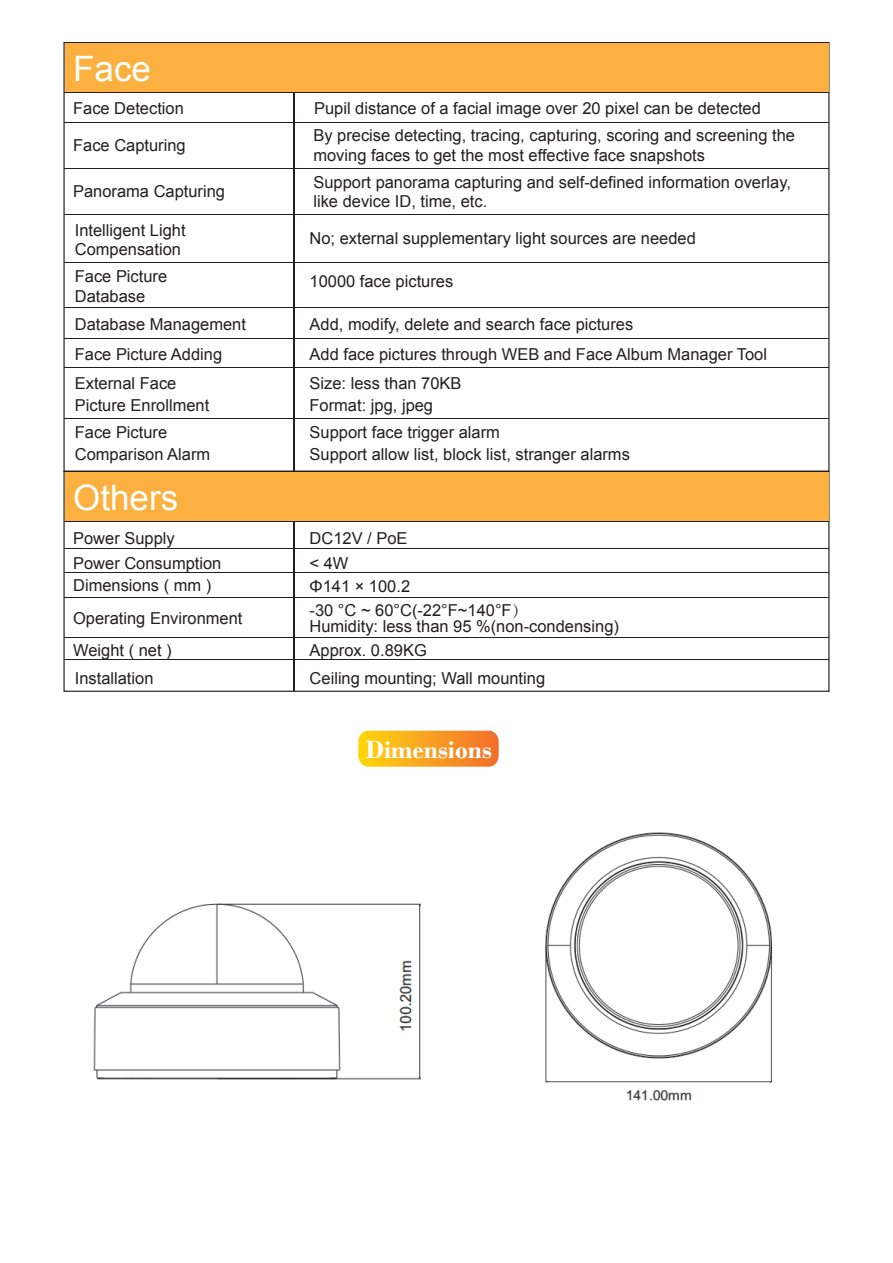
<style>
.page{position:relative;width:893px;height:1263px;background:#fff}
.page>*{position:absolute;margin:0;border:0;box-sizing:border-box;transform-origin:0 0}
.t1{font:34.95px "Arial";color:#fff}
.t2{font:700 26.25px "Bodoni";color:#fff}
.t3{font:16.5px/19.8px "Arial";color:#231f20}
.s1{font-family:"Adobe Song Std";font-weight:300}
</style>
<div class="page">
<hr style="left:64px;top:572px;width:764px;height:1px;background:#231f20">
<hr style="left:65px;top:597px;width:764px;height:1px;background:#231f20">
<hr style="left:64px;top:637px;width:764px;height:1px;background:#231f20">
<hr style="left:64px;top:659px;width:764px;height:1px;background:#231f20">
<hr style="left:64px;top:548px;width:764px;height:1px;background:#231f20">
<div style="left:65px;top:472px;width:763px;height:50px;background:#fbb03f"></div>
<hr style="left:64px;top:521px;width:764px;height:1px;background:#231f20">
<hr style="left:294px;top:522px;width:1px;height:169px;background:#231f20">
<hr style="left:64px;top:122px;width:764px;height:1px;background:#231f20">
<hr style="left:65px;top:168px;width:764px;height:1px;background:#231f20">
<hr style="left:64px;top:214px;width:764px;height:1px;background:#231f20">
<hr style="left:64px;top:262px;width:764px;height:1px;background:#231f20">
<hr style="left:64px;top:307px;width:764px;height:1px;background:#231f20">
<hr style="left:64px;top:338px;width:764px;height:1px;background:#231f20">
<hr style="left:64px;top:367px;width:764px;height:1px;background:#231f20">
<hr style="left:64px;top:418px;width:764px;height:1px;background:#231f20">
<div style="left:65px;top:43px;width:763px;height:50px;background:#fbb03f"></div>
<hr style="left:64px;top:92px;width:764px;height:1px;background:#231f20">
<hr style="left:294px;top:93px;width:1px;height:378px;background:#231f20">
<svg style="left:358px;top:731px;width:141px;height:36px;background:#f8a425"></svg>
<img style="left:545px;top:832px;width:228px;height:269px">
<img style="left:93px;top:903px;width:328px;height:177px">
<h1 class="t1" style="left:73px;top:46px;width:79px">Face</h1>
<p class="t3" style="left:73px;top:99px;width:112px">Face Detection</p>
<p class="t3" style="left:314px;top:99px;width:448px">Pupil distance of a facial image over 20 pixel can be detected</p>
<p class="t3" style="left:313px;top:126px;width:483px">By precise detecting, tracing, capturing, scoring and screening the moving faces to get the most effective face snapshots</p>
<p class="t3" style="left:313px;top:172px;width:479px">Support panorama capturing and self-defined information overlay, like device ID, time, etc.</p>
<p class="t3" style="left:73px;top:135px;width:114px">Face Capturing</p>
<p class="t3" style="left:73px;top:182px;width:153px">Panorama Capturing</p>
<p class="t3" style="left:75px;top:220px;width:112px">Intelligent Light<br>Compensation</p>
<p class="t3" style="left:75px;top:267px;width:94px">Face Picture<br>Database</p>
<p class="t3" style="left:75px;top:314px;width:173px">Database Management</p>
<p class="t3" style="left:310px;top:314px;width:325px">Add, modify, delete and search face pictures</p>
<p class="t3" style="left:75px;top:344px;width:149px">Face Picture Adding</p>
<p class="t3" style="left:310px;top:339px;width:459px;line-height:29.2px">Add face pictures through WEB and Face Album Manager Tool<br>Size: less than 70KB</p>
<p class="t3" style="left:310px;top:396px;width:125px">Format: jpg, jpeg</p>
<p class="t3" style="left:310px;top:229px;width:388px">No; external supplementary light sources are needed</p>
<p class="t3" style="left:310px;top:271px;width:145px">10000 face pictures</p>
<p class="t3" style="left:75px;top:372px;width:136px;line-height:22.5px">External Face<br>Picture Enrollment</p>
<p class="t3" style="left:75px;top:421px;width:137px;line-height:22.5px">Face Picture<br>Comparison Alarm</p>
<h1 class="t1" style="left:73px;top:475px;width:107px">Others</h1>
<p class="t3" style="left:73px;top:528px;width:103px">Power Supply</p>
<p class="t3" style="left:73px;top:552px;width:150px;line-height:22.4px">Power Consumption<br>Dimensions ( mm )</p>
<p class="t3" style="left:73px;top:608px;width:171px">Operating Environment</p>
<p class="t3" style="left:310px;top:421px;width:322px;line-height:22.5px">Support face trigger alarm<br>Support allow list, block list, stranger alarms</p>
<p class="t3" style="left:310px;top:528px;width:99px">DC12V / PoE</p>
<p class="t3" style="left:310px;top:552px;width:102px;line-height:23.2px">&lt; 4W<br>Φ141 × 100.2</p>
<p class="t3" style="left:310px;top:602px;width:311px;line-height:16.4px">-30 °C ~ 60°C(-22°F~140°F<span class="s1">）<br></span>Humidity: less than 95 %(non-condensing)</p>
<p class="t3" style="left:73px;top:640px;width:100px">Weight ( net )</p>
<p class="t3" style="left:310px;top:640px;width:119px">Approx. 0.89KG</p>
<p class="t3" style="left:75px;top:668px;width:80px">Installation</p>
<p class="t3" style="left:310px;top:668px;width:237px">Ceiling mounting; Wall mounting</p>
<h2 class="t2" style="left:366px;top:734px;width:128px">Dimensions</h2>
</div>
